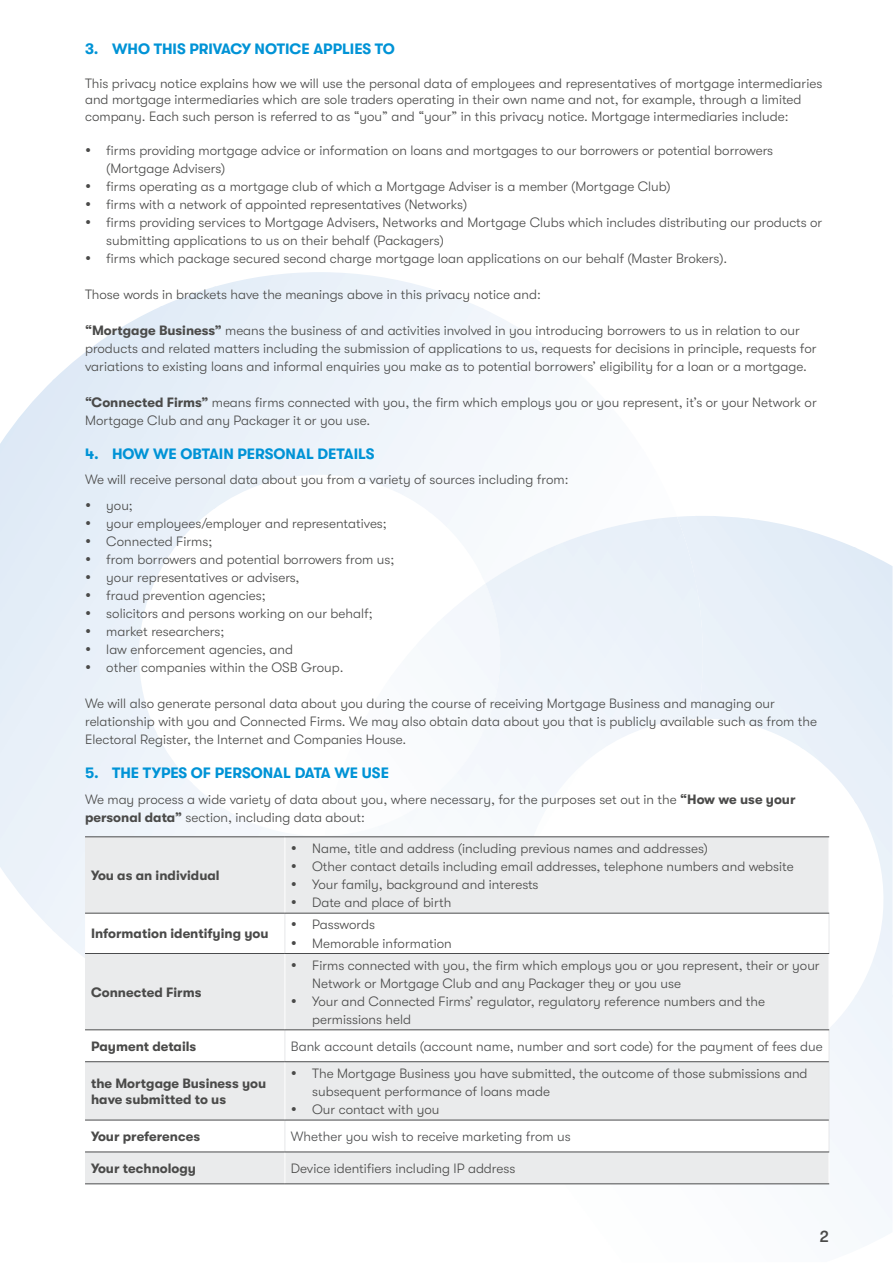
<style>
.page{position:relative;width:893px;height:1263px;background:#fff}
.page>*{position:absolute;margin:0;border:0;box-sizing:border-box;transform-origin:0 0}
.t1{font:500 16.5px "GT Walsheim";color:#4a4a49}
.t2{font:700 15px "GT Walsheim";color:#0093d6}
.OSB_body{font:300 13.5px/18px "GT Walsheim";color:#4a4a49}
.OSB_body-2{font:700 13.5px/16.5px "GT Walsheim";color:#4a4a49}
.OSB_body-3{font:300 13.5px "GT Walsheim";color:#4b4c4d}
.s1{font-weight:700}
</style>
<div class="page">
<img style="left:855px;top:548px;width:38px;height:449px">
<img style="left:680px;top:516px;width:17px;height:1px">
<div style="left:85px;top:837px;width:744px;height:346px;background:#eaebec"></div>
<svg style="left:85px;top:1030px;width:744px;height:122px;fill:#f0f0f1"></svg>
<hr style="left:285px;top:837px;width:1px;height:76px;background:#fff">
<hr style="left:829px;top:913px;width:1px;height:40px;background:#e6e7e9">
<hr style="left:285px;top:954px;width:1px;height:76px;background:#fff">
<hr style="left:285px;top:1030px;width:1px;height:31px;background:#e6e7e9">
<hr style="left:829px;top:1030px;width:1px;height:32px;background:#e6e7e9">
<hr style="left:829px;top:1062px;width:1px;height:58px;background:#e6e7e9">
<hr style="left:285px;top:1120px;width:1px;height:32px;background:#e6e7e9">
<hr style="left:829px;top:1120px;width:1px;height:32px;background:#e6e7e9">
<hr style="left:285px;top:1152px;width:1px;height:32px;background:#fff">
<hr style="left:285px;top:1062px;width:1px;height:58px;background:#fff">
<hr style="left:85px;top:836px;width:200px;height:1px;background:#4b4c4d">
<hr style="left:285px;top:836px;width:544px;height:1px;background:#4b4c4d">
<hr style="left:85px;top:953px;width:200px;height:1px;background:#4b4c4d">
<hr style="left:285px;top:953px;width:544px;height:1px;background:#4b4c4d">
<hr style="left:85px;top:1029px;width:200px;height:1px;background:#4b4c4d">
<hr style="left:285px;top:1029px;width:544px;height:1px;background:#4b4c4d">
<hr style="left:85px;top:1061px;width:200px;height:1px;background:#4b4c4d">
<hr style="left:285px;top:1061px;width:544px;height:1px;background:#4b4c4d">
<hr style="left:85px;top:1120px;width:200px;height:1px;background:#4b4c4d">
<hr style="left:285px;top:1120px;width:544px;height:1px;background:#4b4c4d">
<hr style="left:85px;top:1152px;width:200px;height:1px;background:#4b4c4d">
<hr style="left:285px;top:1152px;width:544px;height:1px;background:#4b4c4d">
<hr style="left:85px;top:1183px;width:200px;height:1px;background:#4b4c4d">
<hr style="left:285px;top:1183px;width:544px;height:1px;background:#4b4c4d">
<svg style="left:86px;top:503px;width:4px;height:4px"></svg>
<svg style="left:86px;top:521px;width:4px;height:4px"></svg>
<svg style="left:86px;top:539px;width:4px;height:4px"></svg>
<svg style="left:86px;top:557px;width:4px;height:4px"></svg>
<svg style="left:86px;top:575px;width:4px;height:4px"></svg>
<svg style="left:86px;top:593px;width:4px;height:4px"></svg>
<svg style="left:86px;top:611px;width:4px;height:4px"></svg>
<svg style="left:86px;top:629px;width:4px;height:4px"></svg>
<svg style="left:86px;top:647px;width:4px;height:4px"></svg>
<svg style="left:86px;top:665px;width:4px;height:4px"></svg>
<svg style="left:292px;top:846px;width:4px;height:4px"></svg>
<svg style="left:292px;top:864px;width:4px;height:4px"></svg>
<svg style="left:292px;top:882px;width:4px;height:4px"></svg>
<svg style="left:292px;top:900px;width:4px;height:4px"></svg>
<svg style="left:85px;top:913px;width:744px;height:40px"></svg>
<svg style="left:292px;top:963px;width:4px;height:4px"></svg>
<svg style="left:292px;top:999px;width:4px;height:4px"></svg>
<svg style="left:292px;top:1071px;width:4px;height:4px"></svg>
<svg style="left:292px;top:1107px;width:4px;height:4px"></svg>
<p class="t2" style="left:85px;top:40px;width:311px">3. WHO THIS PRIVACY NOTICE APPLIES TO</p>
<p class="OSB_body" style="left:85px;top:75px;width:739px;line-height:16.5px">This privacy notice explains how we will use the personal data of employees and representatives of mortgage intermediaries and mortgage intermediaries which are sole traders operating in their own name and not, for example, through a limited company. Each such person is referred to as “you” and “your” in this privacy notice. Mortgage intermediaries include:</p>
<p class="OSB_body" style="left:106px;top:141px;width:668px">firms providing mortgage advice or information on loans and mortgages to our borrowers or potential borrowers (Mortgage Advisers)</p>
<p class="OSB_body" style="left:106px;top:177px;width:566px">firms operating as a mortgage club of which a Mortgage Adviser is a member (Mortgage Club)</p>
<p class="OSB_body" style="left:106px;top:195px;width:362px">firms with a network of appointed representatives (Networks)</p>
<p class="OSB_body" style="left:106px;top:213px;width:718px">firms providing services to Mortgage Advisers, Networks and Mortgage Clubs which includes distributing our products or submitting applications to us on their behalf (Packagers)</p>
<p class="OSB_body" style="left:106px;top:249px;width:623px">firms which package secured second charge mortgage loan applications on our behalf (Master Brokers).</p>
<p class="OSB_body" style="left:85px;top:285px;width:457px">Those words in brackets have the meanings above in this privacy notice and:</p>
<p class="OSB_body" style="left:85px;top:321px;width:733px"><span class="s1">“Mortgage Business”</span> means the business of and activities involved in you introducing borrowers to us in relation to our products and related matters including the submission of applications to us, requests for decisions in principle, requests for variations to existing loans and informal enquiries you make as to potential borrowers’ eligibility for a loan or a mortgage.</p>
<p class="OSB_body" style="left:85px;top:393px;width:733px"><span class="s1">“Connected Firms”</span> means firms connected with you, the firm which employs you or you represent, it’s or your Network or<br>Mortgage Club and any Packager it or you use.</p>
<p class="t2" style="left:85px;top:445px;width:291px">4. HOW WE OBTAIN PERSONAL DETAILS</p>
<p class="OSB_body" style="left:85px;top:470px;width:485px">We will receive personal data about you from a variety of sources including from:</p>
<p class="OSB_body" style="left:106px;top:497px;width:28px">you;</p>
<p class="OSB_body" style="left:106px;top:515px;width:282px">your employees/employer and representatives;</p>
<p class="OSB_body" style="left:106px;top:533px;width:108px">Connected Firms;</p>
<p class="OSB_body" style="left:106px;top:551px;width:290px">from borrowers and potential borrowers from us;</p>
<p class="OSB_body" style="left:106px;top:569px;width:195px">your representatives or advisers,</p>
<p class="OSB_body" style="left:106px;top:587px;width:161px">fraud prevention agencies;</p>
<p class="OSB_body" style="left:106px;top:605px;width:268px">solicitors and persons working on our behalf;</p>
<p class="OSB_body" style="left:106px;top:623px;width:120px">market researchers;</p>
<p class="OSB_body" style="left:106px;top:641px;width:188px">law enforcement agencies, and</p>
<p class="OSB_body" style="left:106px;top:659px;width:239px">other companies within the OSB Group.</p>
<p class="OSB_body" style="left:85px;top:695px;width:734px">We will also generate personal data about you during the course of receiving Mortgage Business and managing our relationship with you and Connected Firms. We may also obtain data about you that is publicly available such as from the<br>Electoral Register, the Internet and Companies House.</p>
<p class="t2" style="left:85px;top:764px;width:305px">5. THE TYPES OF PERSONAL DATA WE USE</p>
<p class="OSB_body" style="left:85px;top:791px;width:712px">We may process a wide variety of data about you, where necessary, for the purposes set out in the <span class="s1">“How we use your personal data”</span> section, including data about:</p>
<p class="OSB_body-2" style="left:91px;top:867px;width:130px">You as an individual</p>
<p class="OSB_body-2" style="left:91px;top:925px;width:179px">Information identifying you</p>
<p class="OSB_body-2" style="left:91px;top:984px;width:112px">Connected Firms</p>
<p class="OSB_body" style="left:312px;top:840px;width:397px">Name, title and address (including previous names and addresses)</p>
<p class="OSB_body" style="left:312px;top:858px;width:483px">Other contact details including email addresses, telephone numbers and website</p>
<p class="OSB_body" style="left:312px;top:876px;width:228px">Your family, background and interests</p>
<p class="OSB_body" style="left:312px;top:894px;width:141px">Date and place of birth</p>
<p class="OSB_body" style="left:312px;top:916px;width:64px">Passwords</p>
<p class="OSB_body" style="left:312px;top:934px;width:141px">Memorable information</p>
<p class="OSB_body" style="left:312px;top:956px;width:509px">Firms connected with you, the firm which employs you or you represent, their or your<br>Network or Mortgage Club and any Packager they or you use</p>
<p class="OSB_body" style="left:312px;top:992px;width:454px">Your and Connected Firms’ regulator, regulatory reference numbers and the permissions held</p>
<p class="OSB_body-2" style="left:91px;top:1038px;width:107px">Payment details</p>
<p class="OSB_body-3" style="left:291px;top:1039px;width:533px">Bank account details (account name, number and sort code) for the payment of fees due</p>
<p class="OSB_body-2" style="left:91px;top:1075px;width:177px">the Mortgage Business you have submitted to us</p>
<p class="OSB_body" style="left:312px;top:1064px;width:497px">The Mortgage Business you have submitted, the outcome of those submissions and subsequent performance of loans made</p>
<p class="OSB_body" style="left:312px;top:1100px;width:129px">Our contact with you</p>
<p class="OSB_body-2" style="left:91px;top:1128px;width:111px">Your preferences</p>
<p class="OSB_body-3" style="left:291px;top:1129px;width:281px">Whether you wish to receive marketing from us</p>
<p class="OSB_body-2" style="left:91px;top:1160px;width:107px">Your technology</p>
<p class="OSB_body" style="left:291px;top:1159px;width:226px">Device identifiers including IP address</p>
<p class="t1" style="left:820px;top:1226px;width:11px">2</p>
</div>
